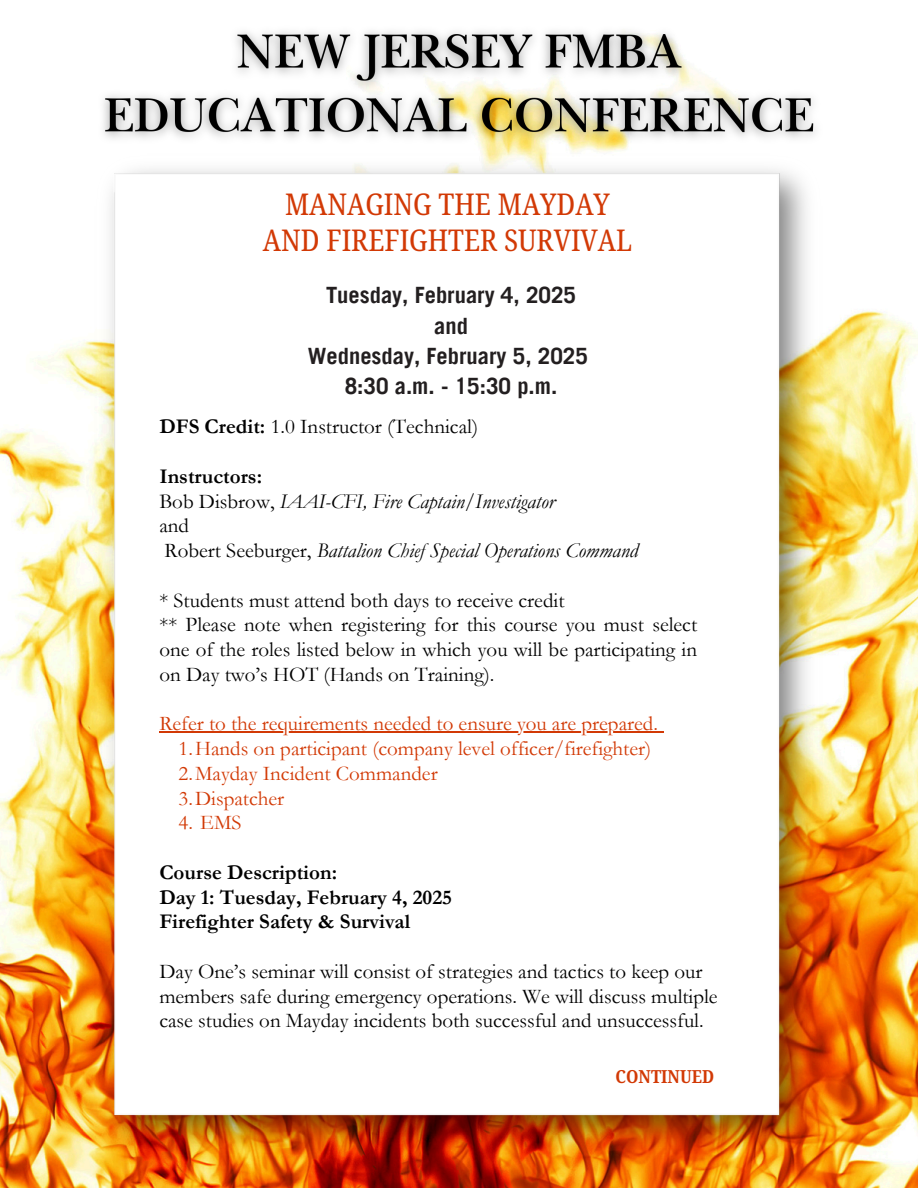
<style>
.page{position:relative;width:918px;height:1188px;background:#fff}
.page>*{position:absolute;margin:0;border:0;box-sizing:border-box;transform-origin:0 0}
.t1{font:30px/36px "Noto Serif Ethiopic Condensed";color:#d23905;text-align:center}
.t2{font:700 22.5px/30.3px "Trade Gothic LT Pro";color:#231f20;text-align:center}
.t3{font:21px/24.8px "Garamond";color:#000}
.t4{font:21px "Garamond";color:#d23905}
.t5{font:italic 21px/24.8px "Garamond";color:#000}
.t6{font:700 21px/24.8px "Garamond";color:#000}
.t7{font:700 18px "Noto Serif Ethiopic Condensed";color:#d23905}
.s1{font-weight:700}
.s2{font-weight:700;font-style:normal}
.s3{font-style:normal}
</style>
<div class="page">
<img style="left:0;top:150px;width:918px;height:1038px">
<img style="left:95px;top:153px;width:728px;height:1005px">
<img style="left:103px;top:29px;width:713px;height:121px">
<hr style="left:159px;top:732px;width:499px;height:1px;background:#d23905">
<p class="t1" style="left:263px;top:186px;width:371px">MANAGING THE MAYDAY<br>AND FIREFIGHTER SURVIVAL</p>
<p class="t2" style="left:308px;top:283px;width:282px">Tuesday, February 4, 2025 and<br>Wednesday, February 5, 2025<br>8:30 a.m. - 15:30 p.m.</p>
<h4 class="t3" style="left:159px;top:415px;width:320px"><span class="s1">DFS Credit:</span> 1.0 Instructor (Technical)</h4>
<h4 class="t5" style="left:159px;top:464px;width:480px"><span class="s2">Instructors:<br></span><span class="s3">Bob Disbrow,</span> IAAI-CFI, Fire Captain/Investigator<br><span class="s3">and<br>Robert Seeburger,</span> Battalion Chief Special Operations Command</h4>
<h4 class="t3" style="left:159px;top:588px;width:539px">* Students must attend both days to receive credit<br>** Please note when registering for this course you must select one of the roles listed below in which you will be participating in on Day two’s HOT (Hands on Training).</h4>
<h4 class="t4" style="left:159px;top:712px;width:500px">Refer to the requirements needed to ensure you are prepared.</h4>
<p class="t4" style="left:179px;top:737px;width:474px">1.Hands on participant (company level officer/firefighter)</p>
<p class="t4" style="left:179px;top:762px;width:261px">2.Mayday Incident Commander</p>
<p class="t4" style="left:179px;top:787px;width:107px">3.Dispatcher</p>
<p class="t4" style="left:179px;top:811px;width:65px">4. EMS</p>
<h3 class="t6" style="left:159px;top:860px;width:294px">Course Description:<br>Day 1: Tuesday, February 4, 2025<br>Firefighter Safety &amp; Survival</h3>
<h4 class="t3" style="left:159px;top:959px;width:560px">Day One’s seminar will consist of strategies and tactics to keep our members safe during emergency operations. We will discuss multiple case studies on Mayday incidents both successful and unsuccessful.</h4>
<h2 class="t7" style="left:616px;top:1064px;width:100px">CONTINUED</h2>
</div>
